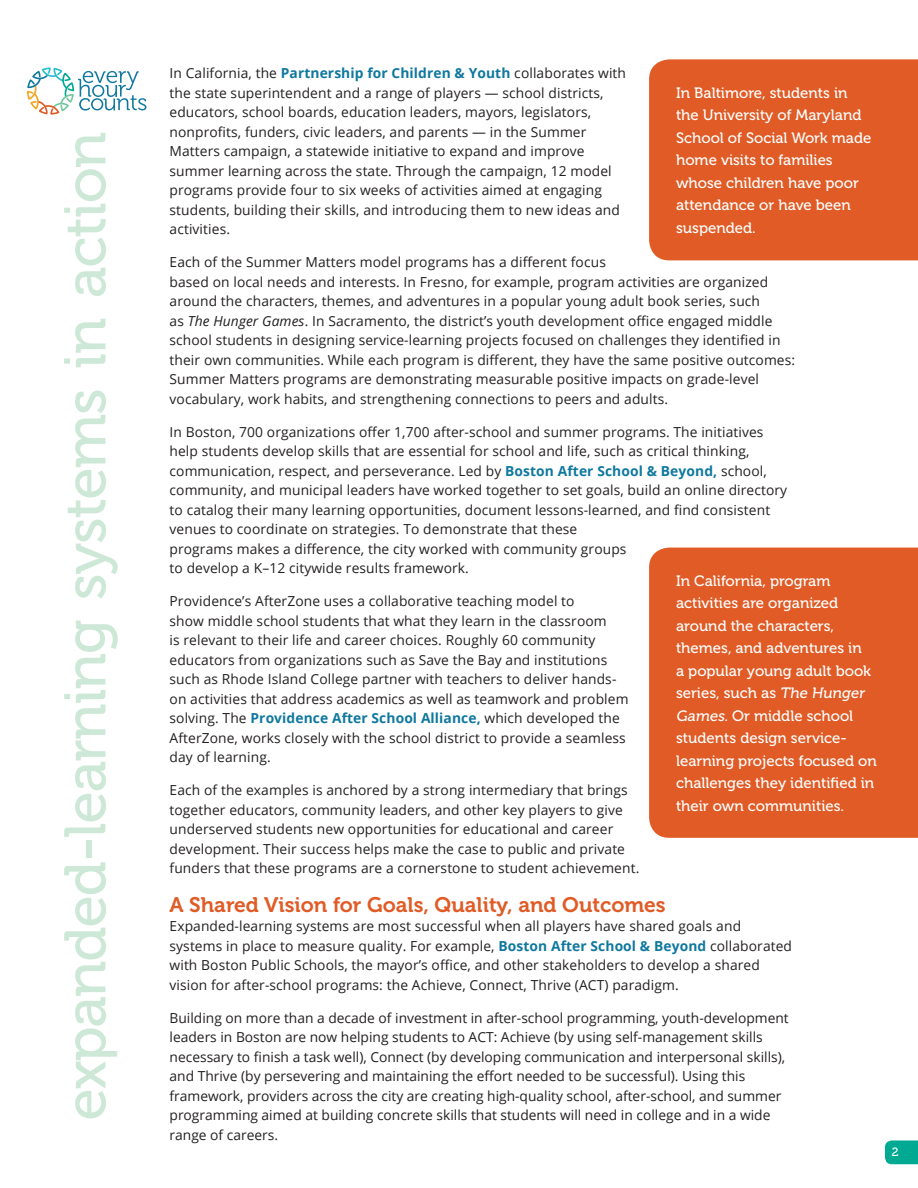
<style>
.page{position:relative;width:918px;height:1188px;background:#fff}
.page>*{position:absolute;margin:0;border:0;box-sizing:border-box;transform-origin:0 0}
.t1{font:58.5px "Museo 500";letter-spacing:-.02em;color:#cee8d8}
.A_head{font:21px "Museo 700";color:#e05b25}
.body_copy{font:15px/22.5px "Museo 500";color:#fff}
.body_copy-2{font:13.8px/19.5px "Open Sans";letter-spacing:.01em;color:#231f20}
.t2{font:12px "Museo 500";color:#fff}
.s1{font-weight:700;color:#0f789f}
.s2{font-style:italic}
</style>
<div class="page">
<svg style="left:885px;top:1141px;width:33px;height:23px"></svg>
<svg style="left:27px;top:68px;width:120px;height:47px"></svg>
<div style="left:649px;top:548px;width:269px;height:290px;background:#e05b25"></div>
<div style="left:649px;top:59px;width:269px;height:201px;background:#e05b25"></div>
<p class="t1" style="left:53px;top:1121px;width:990px;rotate:-90deg">expanded-learning systems in action</p>
<p class="body_copy-2" style="left:170px;top:63px;width:458px">In California, the <span class="s1">Partnership for Children &amp; Youth</span> collaborates with the state superintendent and a range of players — school districts, educators, school boards, education leaders, mayors, legislators, nonprofits, funders, civic leaders, and parents — in the Summer Matters campaign, a statewide initiative to expand and improve summer learning across the state. Through the campaign, 12 model programs provide four to six weeks of activities aimed at engaging students, building their skills, and introducing them to new ideas and activities.</p>
<p class="body_copy-2" style="left:170px;top:252px;width:627px">Each of the Summer Matters model programs has a different focus<br>based on local needs and interests. In Fresno, for example, program activities are organized around the characters, themes, and adventures in a popular young adult book series, such<br>as <span class="s2">The Hunger Games</span>. In Sacramento, the district’s youth development office engaged middle school students in designing service-learning projects focused on challenges they identified in their own communities. While each program is different, they have the same positive outcomes:<br>Summer Matters programs are demonstrating measurable positive impacts on grade-level vocabulary, work habits, and strengthening connections to peers and adults.</p>
<p class="body_copy-2" style="left:170px;top:421px;width:619px">In Boston, 700 organizations offer 1,700 after-school and summer programs. The initiatives help students develop skills that are essential for school and life, such as critical thinking, communication, respect, and perseverance. Led by <span class="s1">Boston After School &amp; Beyond,</span> school, community, and municipal leaders have worked together to set goals, build an online directory to catalog their many learning opportunities, document lessons-learned, and find consistent venues to coordinate on strategies. To demonstrate that these<br>programs makes a difference, the city worked with community groups<br>to develop a K–12 citywide results framework.</p>
<p class="body_copy-2" style="left:170px;top:591px;width:460px">Providence’s AfterZone uses a collaborative teaching model to<br>show middle school students that what they learn in the classroom<br>is relevant to their life and career choices. Roughly 60 community educators from organizations such as Save the Bay and institutions such as Rhode Island College partner with teachers to deliver hands&shy;on activities that address academics as well as teamwork and problem solving. The <span class="s1">Providence After School Alliance,</span> which developed the AfterZone, works closely with the school district to provide a seamless day of learning.</p>
<p class="body_copy-2" style="left:170px;top:780px;width:471px">Each of the examples is anchored by a strong intermediary that brings together educators, community leaders, and other key players to give underserved students new opportunities for educational and career development. Their success helps make the case to public and private funders that these programs are a cornerstone to student achievement.</p>
<p class="A_head" style="left:170px;top:893px;width:498px">A Shared Vision for Goals, Quality, and Outcomes</p>
<p class="body_copy-2" style="left:170px;top:916px;width:624px">Expanded-learning systems are most successful when all players have shared goals and systems in place to measure quality. For example, <span class="s1">Boston After School &amp; Beyond</span> collaborated with Boston Public Schools, the mayor’s office, and other stakeholders to develop a shared vision for after-school programs: the Achieve, Connect, Thrive (ACT) paradigm.</p>
<p class="body_copy-2" style="left:170px;top:1008px;width:621px">Building on more than a decade of investment in after-school programming, youth-development leaders in Boston are now helping students to ACT: Achieve (by using self-management skills necessary to finish a task well), Connect (by developing communication and interpersonal skills), and Thrive (by persevering and maintaining the effort needed to be successful). Using this framework, providers across the city are creating high-quality school, after-school, and summer programming aimed at building concrete skills that students will need in college and in a wide range of careers.</p>
<p class="body_copy" style="left:676px;top:81px;width:197px">In Baltimore, students in the University of Maryland<br>School of Social Work made home visits to families whose children have poor attendance or have been suspended.</p>
<p class="body_copy" style="left:676px;top:570px;width:202px">In California, program activities are organized around the characters, themes, and adventures in<br>a popular young adult book series, such as The Hunger<br>Games. Or middle school students design service&shy;learning projects focused on challenges they identified in their own communities.</p>
<p class="t2" style="left:892px;top:1146px;width:8px">2</p>
</div>
